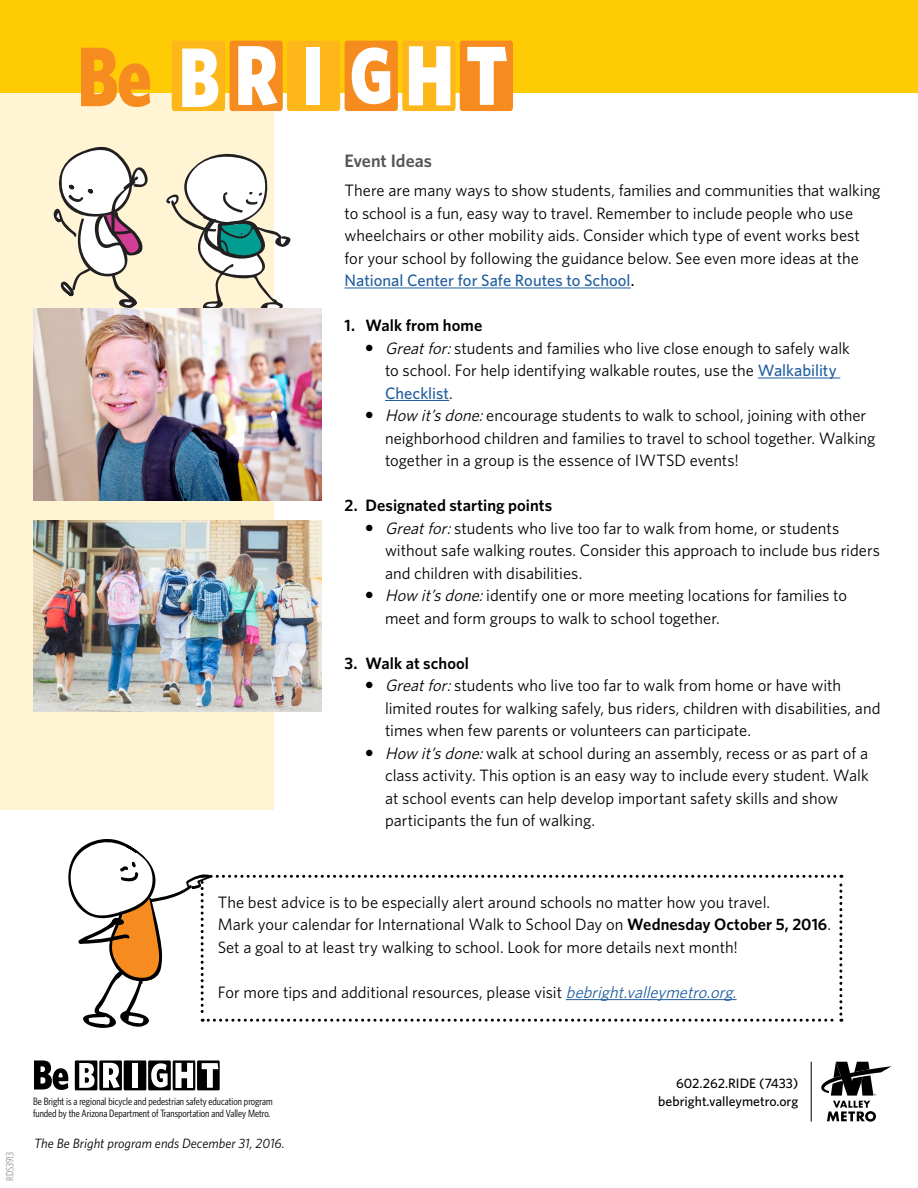
<style>
.page{position:relative;width:918px;height:1188px;background:#fff}
.page>*{position:absolute;margin:0;border:0;box-sizing:border-box;transform-origin:0 0}
.t1{font:600 18px "Whitney";color:#55565a}
.t2{font:16.5px/22.5px "Whitney";color:#000}
.t3{font:500 13.65px/17.9px "Whitney";color:#000;text-align:right}
.t4{font:italic 13.5px "Whitney";color:#000}
.t5{font:10.65px/12.8px "Whitney Condensed";color:#000}
.t6{font:10.65px "Whitney Condensed";color:#939598}
.s1{font-weight:500;color:#215e9e}
.s2{font-weight:500}
.s3{font-weight:600}
.s4{font-style:italic}
.s5{font-style:italic;color:#215e9e}
</style>
<div class="page">
<hr style="left:811px;top:1062px;width:1px;height:60px;background:#000">
<svg style="left:821px;top:1062px;width:71px;height:60px"></svg>
<div style="left:0;top:93px;width:273px;height:717px;background:#fff4d3"></div>
<div style="left:0;top:0;width:918px;height:93px;background:#ffcb05"></div>
<svg style="left:172px;top:41px;width:341px;height:70px"></svg>
<svg style="left:81px;top:48px;width:69px;height:59px"></svg>
<hr style="left:345px;top:288px;width:286px;height:1px;background:#215e9e">
<hr style="left:758px;top:378px;width:82px;height:1px;background:#215e9e">
<hr style="left:385px;top:400px;width:64px;height:1px;background:#215e9e">
<svg style="left:68px;top:839px;width:774px;height:189px"></svg>
<svg style="left:75px;top:1060px;width:145px;height:30px"></svg>
<svg style="left:34px;top:1060px;width:34px;height:30px"></svg>
<svg style="left:53px;top:146px;width:95px;height:162px"></svg>
<svg style="left:166px;top:147px;width:125px;height:161px"></svg>
<img style="left:34px;top:521px;width:288px;height:191px">
<img style="left:34px;top:308px;width:288px;height:192px">
<p class="t1" style="left:345px;top:149px;width:89px">Event Ideas</p>
<p class="t2" style="left:345px;top:179px;width:538px">There are many ways to show students, families and communities that walking to school is a fun, easy way to travel. Remember to include people who use wheelchairs or other mobility aids. Consider which type of event works best for your school by following the guidance below. See even more ideas at the <span class="s1">National Center for Safe Routes to School</span><span class="s2">.</span></p>
<p class="t2" style="left:385px;top:314px;width:492px;text-indent:-40px"><span class="s3">1. Walk from home<br></span><span class="s4">Greatfor:</span>students and families who live close enough to safely walk<br>to school. For help identifying walkable routes, use the <span class="s1">Walkability Checklist</span>.<br><span class="s4">How it’sdone:</span>encourage students to walk to school, joining with other neighborhood children and families to travel to school together. Walking together in a group is the essence of IWTSD events!</p>
<p class="t2" style="left:385px;top:494px;width:497px;text-indent:-40px"><span class="s3">2. Designated starting points<br></span><span class="s4">Greatfor:</span>students who live too far to walk from home, or students without safe walking routes. Consider this approach to include bus riders and children with disabilities.<br><span class="s4">How it’sdone:</span>identify one or more meeting locations for families to meet and form groups to walk to school together.</p>
<p class="t2" style="left:385px;top:651px;width:497px;text-indent:-40px"><span class="s3">3. Walk at school<br></span><span class="s4">Greatfor:</span>students who live too far to walk from home or have with limited routes for walking safely, bus riders, children with disabilities, and times when few parents or volunteers can participate.<br><span class="s4">How it’sdone:</span>walk at school during an assembly, recess or as part of a class activity. This option is an easy way to include every student. Walk at school events can help develop important safety skills and show participants the fun of walking.</p>
<p class="t2" style="left:218px;top:891px;width:615px">The best advice is to be especially alert around schools no matter how you travel.<br>Mark your calendar for International Walk to School Day on <span class="s3">Wednesday October 5, 2016</span>.<br>Set a goal to at least try walking to school. Look for more details next month!</p>
<p class="t2" style="left:218px;top:981px;width:521px">For more tips and additional resources, please visit <span class="s5">bebright.valleymetro.org</span><span class="s5">.</span></p>
<p class="t6" style="left:4px;top:1181px;width:31px;rotate:-90deg">RDS3913</p>
<p class="t5" style="left:33px;top:1094px;width:241px">Be Bright is a regional bicycle and pedestrian safety education program funded by the Arizona Department of Transportation and Valley Metro.</p>
<p class="t4" style="left:34px;top:1134px;width:252px">The Be Bright program ends December 31, 2016.</p>
<p class="t3" style="left:658px;top:1074px;width:142px">602.262.RIDE (7433) bebright.valleymetro.org</p>
</div>
